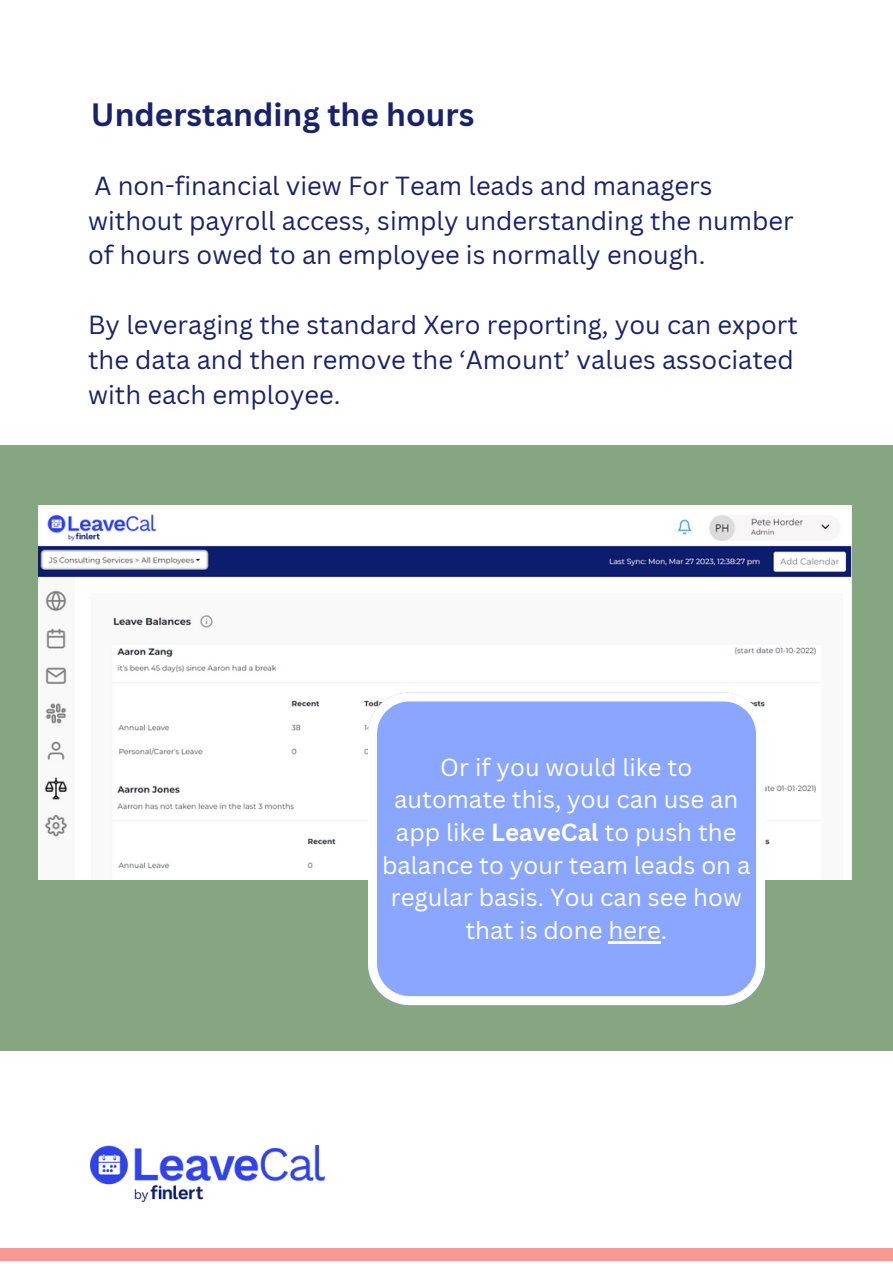
<style>
.page{position:relative;width:893px;height:1264px;background:#fff}
.page>*{position:absolute;margin:0;border:0;box-sizing:border-box;transform-origin:0 0}
.t1{font:700 31.5px "Canva Sans";color:#19226c}
.t2{font:25.5px/34.8px "Canva Sans";color:#19226c}
.t3{font:24px/32.5px "Canva Sans";color:#fff;text-align:center}
.s1{font-weight:700}
</style>
<div class="page">
<div style="left:0;top:445px;width:892px;height:605px;background:#86a581"></div>
<div style="left:0;top:1248px;width:892px;height:12px;background:#f89995"></div>
<img style="left:91px;top:1145px;width:234px;height:56px">
<img style="left:39px;top:505px;width:811px;height:374px">
<svg style="left:368px;top:692px;width:397px;height:313px;background:#95affe"></svg>
<hr style="left:608px;top:941px;width:52px;height:2px;background:#fff">
<p class="t1" style="left:91px;top:92px;width:385px">Understanding the hours</p>
<p class="t2" style="left:88px;top:167px;width:707px">A non-financial view For Team leads and managers without payroll access, simply understanding the number of hours owed to an employee is normally enough.</p>
<p class="t2" style="left:88px;top:307px;width:711px">By leveraging the standard Xero reporting, you can export the data and then remove the ‘Amount’ values associated with each employee.</p>
<p class="t3" style="left:382px;top:750px;width:370px">Or if you would like to automate this, you can use an app like <span class="s1">LeaveCal</span> to push the balance to your team leads on a regular basis. You can see how that is done here.</p>
</div>
